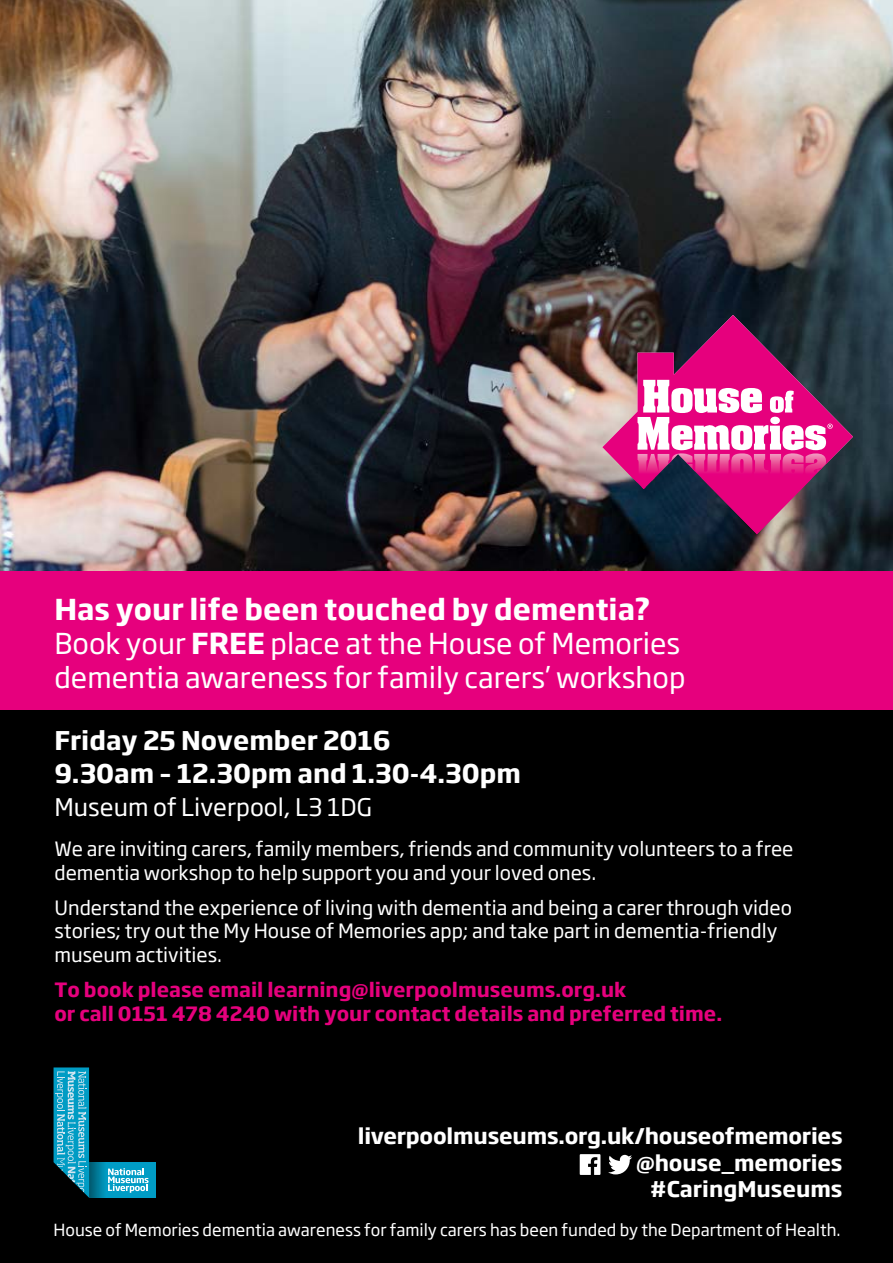
<style>
.page{position:relative;width:893px;height:1263px;background:#fff}
.page>*{position:absolute;margin:0;border:0;box-sizing:border-box;transform-origin:0 0}
.t1{font:28.5px/34.2px "Soho Gothic Std";color:#fff}
.t2{font:700 25.5px/33px "Soho Gothic Std";color:#fff}
.t3{font:24px "Soho Gothic Std";color:#fff}
.t4{font:700 21.3px/26.4px "Soho Gothic Std";letter-spacing:-.01em;color:#fff;text-align:right}
.t5{font:19.5px/23.4px "Soho Gothic Std";color:#fff}
.t6{font:700 19.5px/23.4px "Soho Gothic Std";color:#e6007d}
.t7{font:16.5px "Soho Gothic Std";color:#fff}
.s1{font-weight:700}
</style>
<div class="page">
<img style="left:0;top:0;width:893px;height:572px">
<div style="left:0;top:588px;width:893px;height:675px;background:#000"></div>
<svg style="left:602px;top:315px;width:251px;height:219px;background:#762d5b"></svg>
<svg style="left:637px;top:380px;width:196px;height:70px"></svg>
<div style="left:0;top:572px;width:893px;height:138px;background:#e6007d"></div>
<svg style="left:89px;top:1162px;width:67px;height:36px"></svg>
<svg style="left:108px;top:1168px;width:41px;height:25px"></svg>
<svg style="left:54px;top:1067px;width:35px;height:131px;background:#2b95b1"></svg>
<svg style="left:608px;top:1155px;width:24px;height:19px"></svg>
<svg style="left:580px;top:1154px;width:20px;height:21px"></svg>
<h1 class="t1" style="left:54px;top:593px;width:632px"><span class="s1">Has your life been touched by dementia?<br></span>Book your <span class="s1">FREE</span> place at the House of Memories dementia awareness for family carers’ workshop</h1>
<h2 class="t2" style="left:54px;top:724px;width:468px">Friday 25 November 2016<br>9.30am – 12.30pm and 1.30-4.30pm</h2>
<p class="t3" style="left:54px;top:792px;width:319px">Museum of Liverpool, L3 1DG</p>
<p class="t5" style="left:54px;top:838px;width:741px">We are inviting carers, family members, friends and community volunteers to a free dementia workshop to help support you and your loved ones.</p>
<p class="t5" style="left:54px;top:896px;width:739px">Understand the experience of living with dementia and being a carer through video stories; try out the My House of Memories app; and take part in dementia-friendly museum activities.</p>
<p class="t6" style="left:54px;top:978px;width:669px">To book please email learning@liverpoolmuseums.org.uk<br>or call 0151 478 4240 with your contact details and preferred time.</p>
<p class="t4" style="left:358px;top:1123px;width:486px">liverpoolmuseums.org.uk/houseofmemories @house_memories<br>#CaringMuseums</p>
<p class="t7" style="left:54px;top:1219px;width:789px">House of Memories dementia awareness for family carers has been funded by the Department of Health.</p>
</div>
